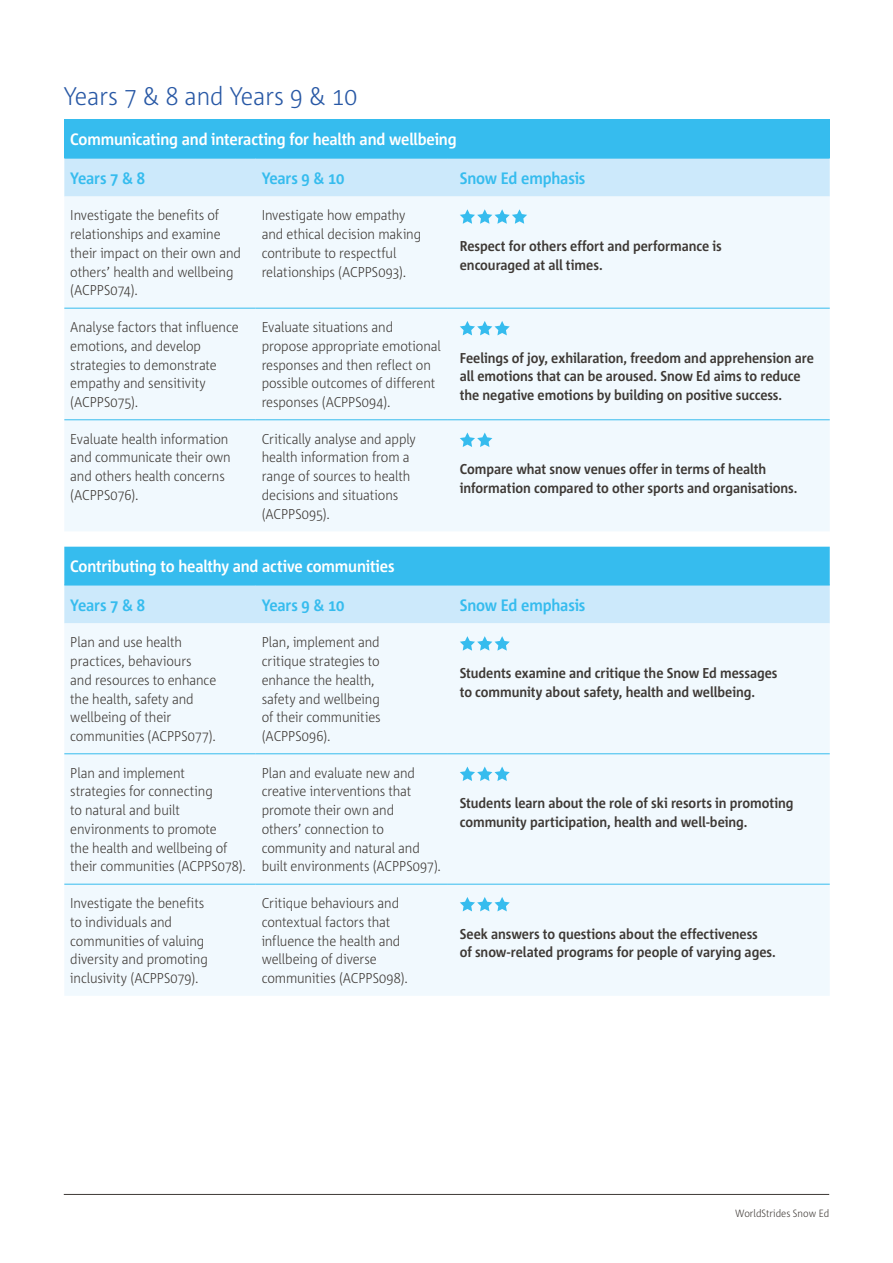
<style>
.page{position:relative;width:893px;height:1263px;background:#fff}
.page>*{position:absolute;margin:0;border:0;box-sizing:border-box;transform-origin:0 0}
.t1{font:300 25.5px "Corpid C1 s S Cd";color:#2858a5}
.t2{font:700 16.5px "Corpid C1 s S Cd";letter-spacing:-.01em;color:#fff}
.t3{font:700 16.5px "Corpid C1 s S Cd";letter-spacing:-.01em;color:#36bcee}
.t4{font:300 14.25px/18.8px "Corpid C1 s S Cd";letter-spacing:-.01em;color:#3e3935}
.t5{font:700 14.25px/18.8px "Corpid C1 s S Cd";letter-spacing:-.005em;color:#3e3935}
.t6{font:300 10.5px "Corpid C1 s S Cd";color:#3e3935}
</style>
<div class="page">
<hr style="left:64px;top:1194px;width:765px;height:1px;background:#3e3935">
<svg style="left:64px;top:547px;width:766px;height:76px;background:#80d2f4"></svg>
<div style="left:64px;top:623px;width:766px;height:373px;background:#f1f9fe"></div>
<hr style="left:64px;top:585px;width:192px;height:1px;background:#36bcee">
<hr style="left:256px;top:585px;width:191px;height:1px;background:#36bcee">
<hr style="left:447px;top:585px;width:383px;height:1px;background:#36bcee">
<hr style="left:64px;top:753px;width:192px;height:1px;background:#36bcee">
<hr style="left:256px;top:753px;width:191px;height:1px;background:#36bcee">
<hr style="left:447px;top:753px;width:383px;height:1px;background:#36bcee">
<hr style="left:64px;top:884px;width:192px;height:1px;background:#36bcee">
<hr style="left:256px;top:884px;width:191px;height:1px;background:#36bcee">
<hr style="left:447px;top:884px;width:383px;height:1px;background:#36bcee">
<svg style="left:460px;top:636px;width:50px;height:15px"></svg>
<svg style="left:460px;top:766px;width:50px;height:15px"></svg>
<svg style="left:460px;top:897px;width:50px;height:14px"></svg>
<div style="left:64px;top:120px;width:766px;height:38px;background:#36bcee"></div>
<div style="left:64px;top:159px;width:766px;height:38px;background:#cce9fb"></div>
<div style="left:64px;top:197px;width:766px;height:334px;background:#f1f9fe"></div>
<hr style="left:64px;top:158px;width:192px;height:1px;background:#36bcee">
<hr style="left:256px;top:158px;width:191px;height:1px;background:#36bcee">
<hr style="left:447px;top:158px;width:383px;height:1px;background:#36bcee">
<hr style="left:64px;top:308px;width:192px;height:1px;background:#36bcee">
<hr style="left:256px;top:308px;width:191px;height:1px;background:#36bcee">
<hr style="left:447px;top:308px;width:383px;height:1px;background:#36bcee">
<hr style="left:64px;top:419px;width:192px;height:1px;background:#36bcee">
<hr style="left:256px;top:419px;width:191px;height:1px;background:#36bcee">
<hr style="left:447px;top:419px;width:383px;height:1px;background:#36bcee">
<svg style="left:460px;top:209px;width:67px;height:15px"></svg>
<svg style="left:460px;top:321px;width:50px;height:14px"></svg>
<svg style="left:460px;top:432px;width:32px;height:15px"></svg>
<h1 class="t1" style="left:64px;top:80px;width:295px">Years 7 &amp; 8 and Years 9 &amp; 10</h1>
<p class="t2" style="left:70px;top:129px;width:388px">Communicating and interacting for health and wellbeing</p>
<p class="t3" style="left:70px;top:168px;width:76px">Years 7 &amp; 8</p>
<p class="t3" style="left:262px;top:168px;width:84px">Years 9 &amp; 10</p>
<p class="t3" style="left:460px;top:168px;width:127px">Snow Ed emphasis</p>
<p class="t4" style="left:70px;top:206px;width:172px">Investigate the benefits of relationships and examine their impact on their own and others’ health and wellbeing (ACPPS074).</p>
<p class="t4" style="left:262px;top:206px;width:161px">Investigate how empathy and ethical decision making contribute to respectful relationships (ACPPS093).</p>
<p class="t5" style="left:460px;top:236px;width:264px">Respect for others effort and performance is encouraged at all times.</p>
<p class="t4" style="left:70px;top:317px;width:170px">Analyse factors that influence emotions, and develop strategies to demonstrate empathy and sensitivity (ACPPS075).</p>
<p class="t4" style="left:262px;top:317px;width:181px">Evaluate situations and propose appropriate emotional responses and then reflect on possible outcomes of different responses (ACPPS094).</p>
<p class="t4" style="left:70px;top:429px;width:162px">Evaluate health information and communicate their own and others health concerns (ACPPS076).</p>
<p class="t4" style="left:262px;top:429px;width:156px">Critically analyse and apply health information from a range of sources to health decisions and situations (ACPPS095).</p>
<p class="t5" style="left:460px;top:348px;width:356px">Feelings of joy, exhilaration, freedom and apprehension are all emotions that can be aroused. Snow Ed aims to reduce the negative emotions by building on positive success.</p>
<p class="t5" style="left:460px;top:459px;width:339px">Compare what snow venues offer in terms of health information compared to other sports and organisations.</p>
<p class="t2" style="left:70px;top:556px;width:326px">Contributing to healthy and active communities</p>
<p class="t3" style="left:70px;top:594px;width:76px">Years 7 &amp; 8</p>
<p class="t3" style="left:262px;top:594px;width:84px">Years 9 &amp; 10</p>
<p class="t3" style="left:460px;top:594px;width:127px">Snow Ed emphasis</p>
<p class="t4" style="left:70px;top:632px;width:147px">Plan and use health practices, behaviours and resources to enhance the health, safety and wellbeing of their communities (ACPPS077).</p>
<p class="t4" style="left:262px;top:632px;width:120px">Plan, implement and critique strategies to enhance the health, safety and wellbeing of their communities (ACPPS096).</p>
<p class="t5" style="left:460px;top:663px;width:319px">Students examine and critique the Snow Ed messages to community about safety, health and wellbeing.</p>
<p class="t4" style="left:70px;top:763px;width:177px">Plan and implement<br>strategies for connecting<br>to natural and built environments to promote<br>the health and wellbeing of their communities (ACPPS078).</p>
<p class="t4" style="left:262px;top:763px;width:181px">Plan and evaluate new and creative interventions that promote their own and<br>others’ connection to community and natural and built environments (ACPPS097).</p>
<p class="t4" style="left:70px;top:893px;width:139px">Investigate the benefits to individuals and communities of valuing diversity and promoting inclusivity (ACPPS079).</p>
<p class="t4" style="left:262px;top:893px;width:148px">Critique behaviours and contextual factors that influence the health and wellbeing of diverse communities (ACPPS098).</p>
<p class="t5" style="left:460px;top:793px;width:335px">Students learn about the role of ski resorts in promoting community participation, health and well-being.</p>
<p class="t5" style="left:460px;top:924px;width:317px">Seek answers to questions about the effectiveness<br>of snow-related programs for people of varying ages.</p>
<p class="t6" style="left:735px;top:1207px;width:95px">WorldStrides Snow Ed</p>
</div>
